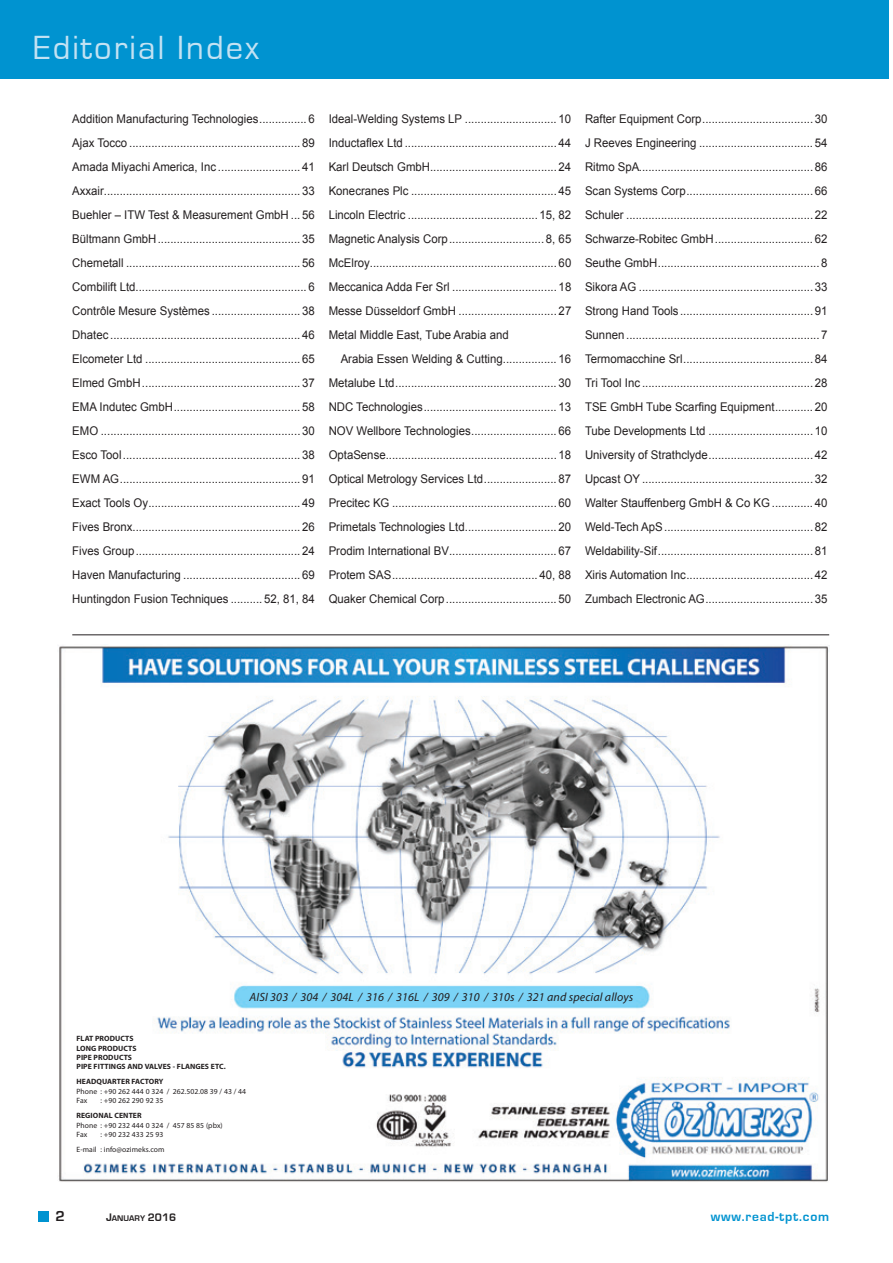
<style>
.page{position:relative;width:893px;height:1263px;background:#fff}
.page>*{position:absolute;margin:0;border:0;box-sizing:border-box;transform-origin:0 0}
.t1{font:34.5px "Eurostile";letter-spacing:.06em;color:#c3e2f3}
.t2{font:700 15px "Eurostile";color:#231f20}
.t3{font:700 13.5px "Eurostile";letter-spacing:.06em;color:#0093d0}
.t4{font:12px/24px "Arial";color:#231f20;text-align:justify;scale:.95 1}
.t5{font:italic 12px "Myriad Pro";letter-spacing:.01em;color:#231f20}
.t6{font:700 8.4px "Eurostile";color:#231f20}
.t7{font:7.65px/9.1px "Myriad Pro";letter-spacing:.01em;color:#231f20}
.t8{font:700 7.65px/9.1px "Myriad Pro";letter-spacing:.01em;color:#231f20}
.s1{font-size:11.25px}
</style>
<div class="page">
<div style="left:38px;top:1211px;width:11px;height:11px;background:#0093d0"></div>
<hr style="left:72px;top:634px;width:757px;height:1px;background:#231f20">
<div style="left:0;top:0;width:889px;height:79px;background:#0093d0"></div>
<img style="left:59px;top:645px;width:770px;height:537px">
<h1 class="t1" style="left:34px;top:29px;width:227px">Editorial Index</h1>
<p class="t4" style="left:72px;top:107px;width:257px">Addition Manufacturing Technologies............... 6<br>Ajax Tocco ...................................................... 89<br>Amada Miyachi America, Inc .......................... 41<br>Axxair.............................................................. 33<br>Buehler – ITW Test &amp; Measurement GmbH ... 56<br>Bültmann GmbH............................................. 35<br>Chemetall ....................................................... 56<br>Combilift Ltd...................................................... 6<br>Contrôle Mesure Systèmes ............................ 38<br>Dhatec ............................................................ 46<br>Elcometer Ltd ................................................. 65<br>Elmed GmbH.................................................. 37<br>EMA Indutec GmbH........................................ 58<br>EMO ............................................................... 30<br>Esco Tool........................................................ 38<br>EWM AG......................................................... 91<br>Exact Tools Oy................................................ 49<br>Fives Bronx..................................................... 26<br>Fives Group.................................................... 24<br>Haven Manufacturing ..................................... 69<br>Huntingdon Fusion Techniques .......... 52, 81, 84</p>
<p class="t4" style="left:329px;top:107px;width:257px">Ideal-Welding Systems LP ............................. 10<br>Inductaflex Ltd ................................................ 44<br>Karl Deutsch GmbH........................................ 24<br>Konecranes Plc .............................................. 45<br>Lincoln Electric ......................................... 15, 82<br>Magnetic Analysis Corp.............................. 8, 65<br>McElroy........................................................... 60<br>Meccanica Adda Fer Srl ................................. 18<br>Messe Düsseldorf GmbH ............................... 27<br>Metal Middle East, Tube Arabia and</p>
<p class="t4" style="left:329px;top:347px;width:257px;text-indent:12px">Arabia Essen Welding &amp; Cutting................. 16<br>Metalube Ltd................................................... 30<br>NDC Technologies.......................................... 13<br>NOV Wellbore Technologies........................... 66<br>OptaSense...................................................... 18<br>Optical Metrology Services Ltd....................... 87<br>Precitec KG .................................................... 60<br>Primetals Technologies Ltd............................. 20<br>Prodim International BV.................................. 67<br>Protem SAS.............................................. 40, 88<br>Quaker Chemical Corp................................... 50</p>
<p class="t4" style="left:585px;top:107px;width:257px">Rafter Equipment Corp................................... 30<br>J Reeves Engineering .................................... 54<br>Ritmo SpA....................................................... 86<br>Scan Systems Corp........................................ 66<br>Schuler ........................................................... 22<br>Schwarze-Robitec GmbH............................... 62<br>Seuthe GmbH................................................... 8<br>Sikora AG ....................................................... 33<br>Strong Hand Tools .......................................... 91<br>Sunnen ............................................................. 7<br>Termomacchine Srl......................................... 84<br>Tri Tool Inc ...................................................... 28<br>TSE GmbH Tube Scarfing Equipment............ 20<br>Tube Developments Ltd ................................. 10<br>University of Strathclyde................................. 42<br>Upcast OY ...................................................... 32<br>Walter Stauffenberg GmbH &amp; Co KG ............. 40<br>Weld-Tech ApS............................................... 82<br>Weldability-Sif................................................. 81<br>Xiris Automation Inc........................................ 42<br>Zumbach Electronic AG.................................. 35</p>
<p class="t5" style="left:249px;top:989px;width:385px">AISI 303 / 304 / 304L / 316 / 316L / 309 / 310 / 310s / 321 and special alloys</p>
<p class="t8" style="left:77px;top:1034px;width:151px">FLAT PRODUCTS<br>LONG PRODUCTS<br>PIPE PRODUCTS<br>PIPE FITTINGS AND VALVES - FLANGES ETC.</p>
<p class="t8" style="left:77px;top:1077px;width:88px">HEADQUARTER FACTORY</p>
<p class="t7" style="left:77px;top:1086px;width:171px">Phone : +90 262 444 0 324 / 262.502.08 39 / 43 / 44<br>Fax</p>
<p class="t7" style="left:101px;top:1095px;width:64px">: +90 262 290 92 35</p>
<p class="t8" style="left:77px;top:1111px;width:67px">REGIONAL CENTER</p>
<p class="t7" style="left:77px;top:1120px;width:148px">Phone : +90 232 444 0 324 / 457 85 85 (pbx)<br>Fax</p>
<p class="t7" style="left:77px;top:1126px;width:90px;line-height:15.6px;text-align:right">: +90 232 433 25 93<br>E-mail : info@ozimeks.com</p>
<p class="t2" style="left:55px;top:1208px;width:11px">2</p>
<p class="t6" style="left:106px;top:1213px;width:72px"><span class="s1">J</span>ANUARY <span class="s1">2016</span></p>
<p class="t3" style="left:711px;top:1209px;width:120px">www.read-tpt.com</p>
</div>
